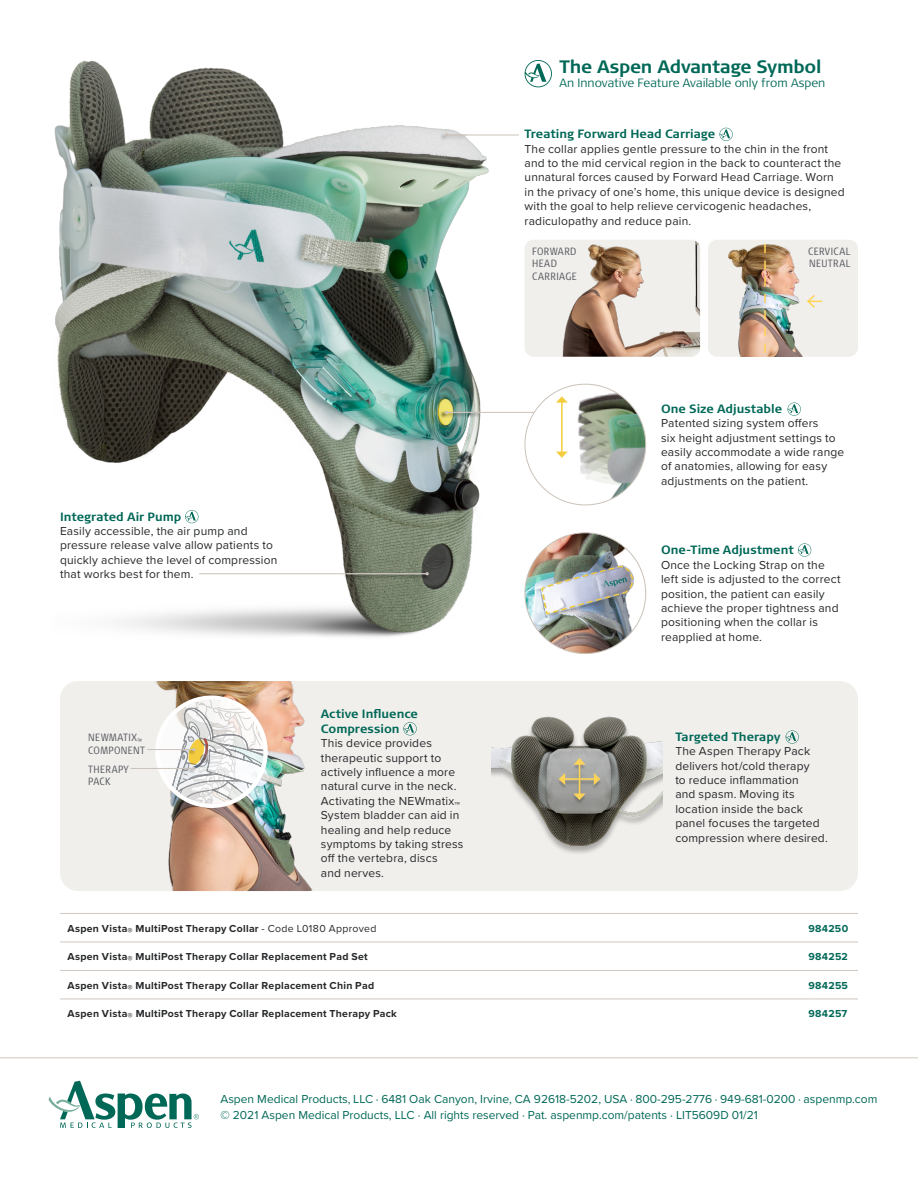
<style>
.page{position:relative;width:918px;height:1188px;background:#fff}
.page>*{position:absolute;margin:0;border:0;box-sizing:border-box;transform-origin:0 0}
.t1{font:700 18px "Signa Pro";letter-spacing:-.02em;color:#006857}
.t2{font:12px/14.4px "Proxima Nova";letter-spacing:.015em;color:#26282a}
.t3{font:12px/16.5px "Proxima Nova";color:#006857}
.t4{font:700 12px/14.4px "Signa Pro";color:#006857}
.t5{font:300 12px "Signa Pro";letter-spacing:-.005em;color:#006857}
.t6{font:700 10.5px "Proxima Nova";letter-spacing:.025em;color:#26282a}
.t7{font:300 condensed 10.5px/12.6px "Signa Pro";letter-spacing:.035em;color:#52555b}
.t8{font:700 10.5px "Proxima Nova";letter-spacing:.025em;color:#006857}
.s1{font-weight:400}
</style>
<div class="page">
<img style="left:54px;top:60px;width:434px;height:577px">
<div style="left:60px;top:681px;width:798px;height:210px;background:#f1efec;border-radius:18px"></div>
<div style="left:343px;top:571px;width:86px;height:9px;background:#000;opacity:.8"></div>
<div style="left:439px;top:132px;width:28px;height:9px;background:#000;opacity:.3"></div>
<div style="left:439px;top:410px;width:43px;height:9px;background:#000;opacity:.8"></div>
<hr style="left:0;top:1057px;width:918px;height:1px;background:#d0c8c0">
<svg style="left:49px;top:1081px;width:150px;height:47px"></svg>
<svg style="left:525px;top:60px;width:27px;height:27px"></svg>
<hr style="left:60px;top:999px;width:748px;height:1px;background:#d0c8c0">
<hr style="left:808px;top:999px;width:50px;height:1px;background:#d0c8c0">
<hr style="left:60px;top:913px;width:748px;height:1px;background:#d0c8c0">
<hr style="left:808px;top:913px;width:50px;height:1px;background:#d0c8c0">
<hr style="left:60px;top:942px;width:748px;height:1px;background:#d0c8c0">
<hr style="left:808px;top:942px;width:50px;height:1px;background:#d0c8c0">
<hr style="left:60px;top:970px;width:748px;height:1px;background:#d0c8c0">
<hr style="left:808px;top:970px;width:50px;height:1px;background:#d0c8c0">
<hr style="left:199px;top:573px;width:228px;height:1px;background:#cbc3bb">
<hr style="left:446px;top:135px;width:73px;height:1px;background:#cbc3bb">
<svg style="left:445px;top:134px;width:21px;height:3px"></svg>
<hr style="left:446px;top:412px;width:105px;height:1px;background:#cbc3bb">
<div style="left:525px;top:384px;width:121px;height:121px;background:#fff;border-radius:50%"></div>
<img style="left:550px;top:384px;width:96px;height:121px">
<hr style="left:561px;top:402px;width:2px;height:50px;background:#f3cd3f">
<svg style="left:556px;top:396px;width:12px;height:7px"></svg>
<svg style="left:556px;top:452px;width:12px;height:6px"></svg>
<svg style="left:788px;top:403px;width:13px;height:13px"></svg>
<img style="left:525px;top:533px;width:121px;height:121px;border-radius:60px">
<svg style="left:798px;top:543px;width:13px;height:14px"></svg>
<svg style="left:185px;top:510px;width:13px;height:13px"></svg>
<svg style="left:719px;top:128px;width:14px;height:13px"></svg>
<div style="left:708px;top:240px;width:150px;height:117px;background:#f1efec;border-radius:9px"></div>
<img style="left:728px;top:244px;width:75px;height:113px">
<div style="left:525px;top:240px;width:175px;height:117px;background:#f1efec;border-radius:9px"></div>
<img style="left:562px;top:241px;width:138px;height:116px">
<svg style="left:764px;top:244px;width:2px;height:108px"></svg>
<svg style="left:807px;top:295px;width:15px;height:13px"></svg>
<svg style="left:786px;top:730px;width:13px;height:14px"></svg>
<div style="left:492px;top:717px;width:170px;height:138px;background:#000;opacity:.3"></div>
<img style="left:492px;top:717px;width:170px;height:128px">
<img style="left:155px;top:681px;width:158px;height:210px">
<svg style="left:403px;top:722px;width:14px;height:13px"></svg>
<hr style="left:131px;top:768px;width:63px;height:1px;background:#cbc3bb">
<hr style="left:147px;top:749px;width:47px;height:1px;background:#cbc3bb">
<img style="left:155px;top:694px;width:114px;height:116px">
<h1 class="t1" style="left:559px;top:54px;width:263px">The Aspen Advantage Symbol</h1>
<p class="t5" style="left:559px;top:75px;width:267px">An Innovative Feature Available only from Aspen</p>
<p class="t4" style="left:525px;top:126px;width:192px">Treating Forward Head Carriage</p>
<p class="t2" style="left:525px;top:141px;width:322px">The collar applies gentle pressure to the chin in the front and to the mid cervical region in the back to counteract the unnatural forces caused by Forward Head Carriage. Worn in the privacy of one’s home, this unique device is designed with the goal to help relieve cervicogenic headaches, radiculopathy and reduce pain.</p>
<p class="t7" style="left:532px;top:244px;width:46px">FORWARD<br>HEAD<br>CARRIAGE</p>
<p class="t4" style="left:60px;top:509px;width:123px">Integrated Air Pump</p>
<p class="t2" style="left:60px;top:523px;width:219px">Easily accessible, the air pump and pressure release valve allow patients to quickly achieve the level of compression that works best for them.</p>
<p class="t7" style="left:88px;top:731px;width:58px">NEWMATIX<sub>™<br></sub>COMPONENT</p>
<p class="t7" style="left:88px;top:762px;width:42px">THERAPY<br>PACK</p>
<p class="t4" style="left:321px;top:706px;width:99px">Active Influence<br>Compression</p>
<p class="t2" style="left:321px;top:735px;width:144px">This device provides therapeutic support to actively influence a more natural curve in the neck.<br>Activating the NEWmatix™<br>System bladder can aid in healing and help reduce symptoms by taking stress off the vertebra, discs<br>and nerves.</p>
<p class="t7" style="left:808px;top:244px;width:44px">CERVICAL<br>NEUTRAL</p>
<p class="t4" style="left:661px;top:401px;width:122px">One Size Adjustable</p>
<p class="t2" style="left:661px;top:416px;width:185px">Patented sizing system offers<br>six height adjustment settings to easily accommodate a wide range of anatomies, allowing for easy adjustments on the patient.</p>
<p class="t4" style="left:661px;top:542px;width:134px">One-Time Adjustment</p>
<p class="t2" style="left:661px;top:557px;width:181px">Once the Locking Strap on the left side is adjusted to the correct position, the patient can easily achieve the proper tightness and positioning when the collar is reapplied at home.</p>
<p class="t4" style="left:675px;top:729px;width:107px">Targeted Therapy</p>
<p class="t2" style="left:675px;top:744px;width:154px">The Aspen Therapy Pack delivers hot/cold therapy<br>to reduce inflammation<br>and spasm. Moving its location inside the back panel focuses the targeted compression where desired.</p>
<p class="t6" style="left:68px;top:921px;width:310px">Aspen Vista® MultiPost Therapy Collar <span class="s1">- Code L0180 Approved</span></p>
<p class="t8" style="left:809px;top:921px;width:41px">984250</p>
<p class="t6" style="left:68px;top:949px;width:302px">Aspen Vista® MultiPost Therapy Collar Replacement Pad Set</p>
<p class="t8" style="left:809px;top:949px;width:41px">984252</p>
<p class="t6" style="left:68px;top:978px;width:308px">Aspen Vista® MultiPost Therapy Collar Replacement Chin Pad</p>
<p class="t8" style="left:809px;top:978px;width:41px">984255</p>
<p class="t6" style="left:68px;top:1006px;width:331px">Aspen Vista® MultiPost Therapy Collar Replacement Therapy Pack</p>
<p class="t8" style="left:809px;top:1006px;width:40px">984257</p>
<p class="t3" style="left:220px;top:1090px;width:658px">Aspen Medical Products, LLC ∙ 6481 Oak Canyon, Irvine, CA 92618-5202, USA ∙ 800-295-2776 ∙ 949-681-0200 ∙ aspenmp.com © 2021 Aspen Medical Products, LLC ∙ All rights reserved ∙ Pat. aspenmp.com/patents ∙ LIT5609D 01/21</p>
</div>
